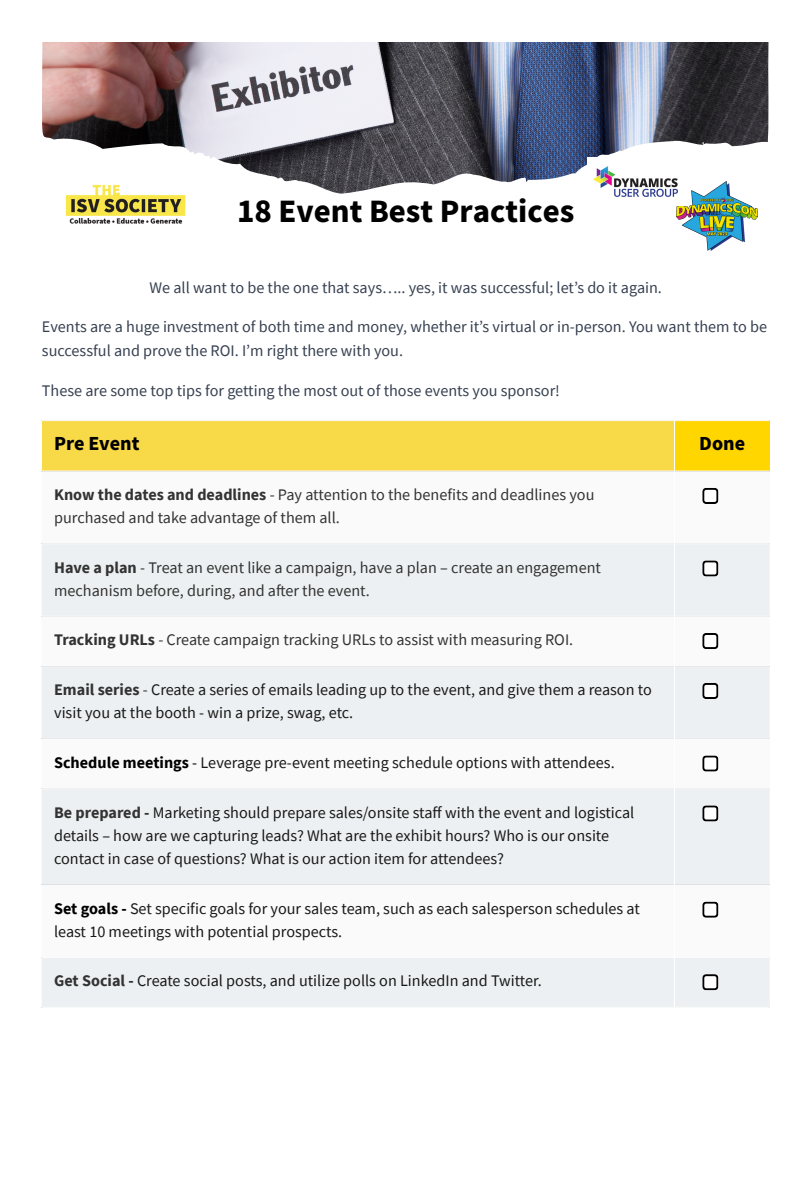
<style>
.page{position:relative;width:810px;height:1181px;background:#fff}
.page>*{position:absolute;margin:0;border:0;box-sizing:border-box;transform-origin:0 0}
.t1{font:800 28.65px "Source Han Sans JP";color:#000}
.t2{font:800 17.55px "Source Han Sans JP";color:#000}
.t3{font:16.2px/23.2px "Source Sans Pro";color:#191919}
.t4{font:16.2px/23.2px "Source Sans Pro";color:#333}
.t5{font:16.2px/24.3px "Source Sans Pro";color:#374151}
.s1{font-weight:700}
.s2{font-weight:700;color:#333}
.s3{color:#333}
.s4{font-weight:700;color:#000}
.s5{color:#000}
</style>
<div class="page">
<img style="left:42px;top:42px;width:727px;height:152px">
<img style="left:64px;top:181px;width:123px;height:43px">
<img style="left:676px;top:181px;width:81px;height:69px">
<img style="left:587px;top:157px;width:96px;height:48px">
<div style="left:42px;top:420px;width:633px;height:51px;background:#f8d948"></div>
<div style="left:674px;top:420px;width:96px;height:51px;background:#ffd600"></div>
<svg style="left:42px;top:543px;width:728px;height:464px;fill:#edf0f2"></svg>
<svg style="left:702px;top:488px;width:16px;height:16px"></svg>
<svg style="left:702px;top:560px;width:16px;height:16px"></svg>
<svg style="left:702px;top:633px;width:16px;height:16px"></svg>
<svg style="left:702px;top:683px;width:16px;height:16px"></svg>
<svg style="left:702px;top:755px;width:16px;height:16px"></svg>
<svg style="left:702px;top:805px;width:16px;height:16px"></svg>
<svg style="left:702px;top:901px;width:16px;height:16px"></svg>
<svg style="left:702px;top:974px;width:16px;height:16px"></svg>
<hr style="left:674px;top:421px;width:1px;height:585px;background:#fff">
<hr style="left:42px;top:420px;width:727px;height:1px;background:#fff">
<hr style="left:42px;top:470px;width:727px;height:1px;background:#fff">
<hr style="left:42px;top:543px;width:727px;height:1px;background:#fff">
<hr style="left:42px;top:615px;width:727px;height:1px;background:#fff">
<hr style="left:42px;top:665px;width:727px;height:1px;background:#fff">
<hr style="left:42px;top:738px;width:727px;height:1px;background:#fff">
<hr style="left:42px;top:788px;width:727px;height:1px;background:#fff">
<hr style="left:42px;top:884px;width:727px;height:1px;background:#fff">
<hr style="left:42px;top:957px;width:727px;height:1px;background:#fff">
<hr style="left:42px;top:1006px;width:727px;height:1px;background:#fff">
<p class="t1" style="left:237px;top:189px;width:339px">18 Event Best Practices</p>
<p class="t5" style="left:149px;top:275px;width:514px">We all want to be the one that says….. yes, it was successful; let’s do it again.</p>
<p class="t5" style="left:42px;top:314px;width:727px">Events are a huge investment of both time and money, whether it’s virtual or in-person. You want them to be successful and prove the ROI. I’m right there with you.</p>
<p class="t5" style="left:42px;top:378px;width:519px">These are some top tips for getting the most out of those events you sponsor!</p>
<p class="t2" style="left:54px;top:430px;width:87px">Pre Event</p>
<p class="t2" style="left:699px;top:430px;width:47px">Done</p>
<p class="t4" style="left:54px;top:482px;width:542px"><span class="s1">Know the dates and deadlines</span> - Pay attention to the benefits and deadlines you purchased and take advantage of them all.</p>
<p class="t4" style="left:54px;top:555px;width:548px"><span class="s1">Have a plan</span> - Treat an event like a campaign, have a plan – create an engagement mechanism before, during, and after the event.</p>
<p class="t4" style="left:54px;top:627px;width:521px"><span class="s1">Tracking URLs</span> - Create campaign tracking URLs to assist with measuring ROI.</p>
<p class="t3" style="left:54px;top:677px;width:599px"><span class="s2">Email series</span> <span class="s3">-</span> Create a series of emails leading up to the event, and give them a reason to visit you at the booth - win a prize, swag, etc.</p>
<p class="t3" style="left:54px;top:750px;width:562px"><span class="s4">Schedule meetings</span> <span class="s5">-</span> Leverage pre-event meeting schedule options with attendees.</p>
<p class="t3" style="left:54px;top:800px;width:582px"><span class="s2">Be prepared -</span> Marketing should prepare sales/onsite staff with the event and logistical details – how are we capturing leads? What are the exhibit hours? Who is our onsite contact in case of questions? What is our action item for attendees?</p>
<p class="t3" style="left:54px;top:896px;width:587px"><span class="s4">Set goals -</span> Set specific goals for your sales team, such as each salesperson schedules at least 10 meetings with potential prospects.</p>
<p class="t3" style="left:54px;top:968px;width:489px"><span class="s2">Get Social -</span> Create social posts, and utilize polls on LinkedIn and Twitter.</p>
</div>
